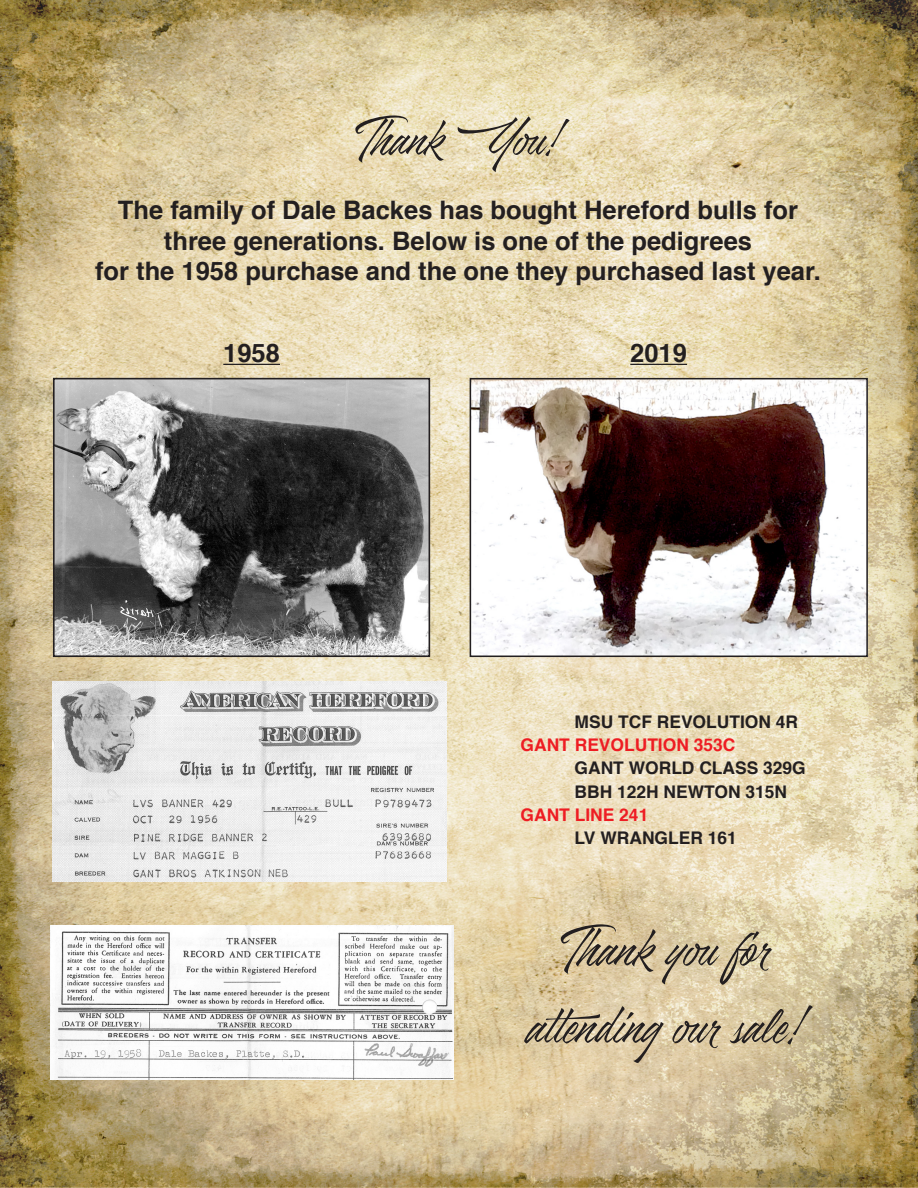
<style>
.page{position:relative;width:918px;height:1188px;background:#fff}
.page>*{position:absolute;margin:0;border:0;box-sizing:border-box;transform-origin:0 0}
.t1{font:64.5px "Azkia Demo";color:#231f20}
.t2{font:61.5px "Azkia Demo";color:#231f20}
.t3{font:700 25.5px "Helvetica";color:#231f20}
.t4{font:700 17.4px "Helvetica";color:#231f20}
.t5{font:700 17.4px "Helvetica";color:#ee1d23}
</style>
<div class="page">
<img style="left:0;top:0;width:918px;height:1188px">
<img style="left:56px;top:381px;width:371px;height:273px">
<div style="left:53px;top:378px;width:377px;height:279px;border:2px solid #231f20"></div>
<img style="left:53px;top:682px;width:394px;height:200px">
<img style="left:50px;top:926px;width:403px;height:154px">
<hr style="left:223px;top:364px;width:57px;height:1px;background:#231f20">
<img style="left:473px;top:381px;width:392px;height:273px">
<div style="left:470px;top:378px;width:398px;height:279px;border:2px solid #231f20"></div>
<hr style="left:630px;top:364px;width:57px;height:1px;background:#231f20">
<p class="t2" style="left:355px;top:101px;width:207px">Thank You!</p>
<p class="t3" style="left:118px;top:190px;width:682px">The family of Dale Backes has bought Hereford bulls for</p>
<p class="t3" style="left:164px;top:220px;width:590px">three generations. Below is one of the pedigrees</p>
<p class="t3" style="left:95px;top:251px;width:727px">for the 1958 purchase and the one they purchased last year.</p>
<p class="t3" style="left:223px;top:333px;width:58px">1958</p>
<p class="t3" style="left:630px;top:333px;width:58px">2019</p>
<p class="t4" style="left:575px;top:708px;width:225px">MSU TCF REVOLUTION 4R</p>
<p class="t5" style="left:521px;top:731px;width:216px">GANT REVOLUTION 353C</p>
<p class="t4" style="left:575px;top:754px;width:233px">GANT WORLD CLASS 329G</p>
<p class="t4" style="left:575px;top:777px;width:214px">BBH 122H NEWTON 315N</p>
<p class="t5" style="left:521px;top:801px;width:129px">GANT LINE 241</p>
<p class="t4" style="left:575px;top:824px;width:164px">LV WRANGLER 161</p>
<p class="t1" style="left:561px;top:909px;width:211px">Thank you for</p>
<p class="t1" style="left:527px;top:986px;width:278px">attending our sale!</p>
</div>
